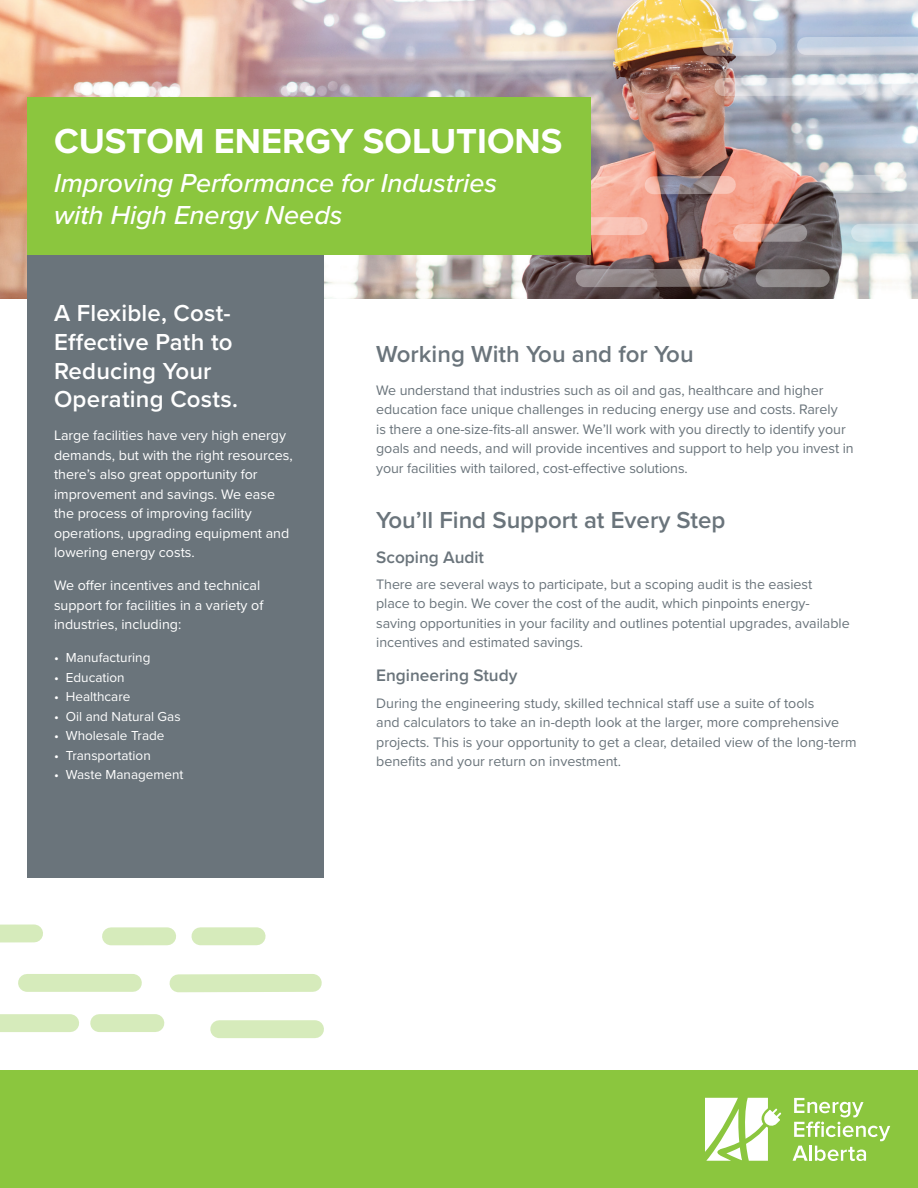
<style>
.page{position:relative;width:918px;height:1188px;background:#fff}
.page>*{position:absolute;margin:0;border:0;box-sizing:border-box;transform-origin:0 0}
.t1{font:700 36px "Proxima Nova";color:#fff}
.t2{font:italic 500 27px "Proxima Nova";color:#fff}
.H2_-_WHT{font:600 24px/28.8px "Proxima Nova";letter-spacing:.01em;color:#fff}
.t3{font:600 24px "Proxima Nova";color:#6a747b}
.H3{font:600 17.25px "Proxima Nova";color:#6a747b}
.Body{font:14.25px/19.5px "Proxima Nova";letter-spacing:-.005em;color:#6a747b}
.Body_WHT{font:14.25px/19.5px "Proxima Nova";color:#fff}
.Body_-_WHT_Bullets{font:13.5px "Proxima Nova";color:#fff}
</style>
<div class="page">
<img style="left:0;top:0;width:918px;height:298px">
<div style="left:0;top:1070px;width:918px;height:118px;background:#8bc63e"></div>
<svg style="left:705px;top:1098px;width:76px;height:63px"></svg>
<svg style="left:793px;top:1098px;width:97px;height:63px"></svg>
<div style="left:200px;top:927px;width:57px;height:18px;background:#d6ebbb"></div>
<div style="left:219px;top:1020px;width:96px;height:18px;background:#d6ebbb"></div>
<div style="left:178px;top:974px;width:135px;height:18px;background:#d6ebbb"></div>
<div style="left:99px;top:1014px;width:56px;height:18px;background:#d6ebbb"></div>
<div style="left:0;top:1014px;width:70px;height:18px;background:#d6ebbb"></div>
<div style="left:27px;top:974px;width:106px;height:18px;background:#d6ebbb"></div>
<div style="left:111px;top:927px;width:56px;height:18px;background:#d6ebbb"></div>
<div style="left:0;top:924px;width:34px;height:19px;background:#d6ebbb"></div>
<hr style="left:758px;top:0;width:56px;height:1px;background:#fff">
<svg style="left:917px;top:175px;width:1px;height:24px"></svg>
<svg style="left:835px;top:175px;width:56px;height:18px"></svg>
<svg style="left:917px;top:133px;width:1px;height:18px"></svg>
<svg style="left:654px;top:176px;width:73px;height:18px"></svg>
<svg style="left:806px;top:37px;width:112px;height:18px;background:#c8d2e2"></svg>
<svg style="left:900px;top:77px;width:18px;height:18px"></svg>
<svg style="left:711px;top:38px;width:57px;height:18px"></svg>
<svg style="left:723px;top:78px;width:135px;height:18px"></svg>
<img style="left:572px;top:216px;width:346px;height:73px">
<div style="left:27px;top:255px;width:297px;height:623px;background:#6a747b"></div>
<div style="left:27px;top:97px;width:564px;height:158px;background:#8bc63e"></div>
<p class="t1" style="left:54px;top:119px;width:510px">CUSTOM ENERGY SOLUTIONS</p>
<p class="t2" style="left:54px;top:167px;width:445px">Improving Performance for Industries</p>
<p class="t2" style="left:54px;top:199px;width:290px">with High Energy Needs</p>
<p class="H2_-_WHT" style="left:54px;top:299px;width:185px">A Flexible, Cost-<br>Effective Path to<br>Reducing Your<br>Operating Costs.</p>
<p class="Body_WHT" style="left:54px;top:426px;width:240px">Large facilities have very high energy demands, but with the right resources, there’s also great opportunity for improvement and savings. We ease the process of improving facility operations, upgrading equipment and lowering energy costs.</p>
<p class="Body_WHT" style="left:54px;top:576px;width:211px">We offer incentives and technical support for facilities in a variety of industries, including:</p>
<p class="Body_-_WHT_Bullets" style="left:54px;top:650px;width:98px">• Manufacturing</p>
<p class="Body_-_WHT_Bullets" style="left:54px;top:669px;width:72px">• Education</p>
<p class="Body_-_WHT_Bullets" style="left:54px;top:689px;width:78px">• Healthcare</p>
<p class="Body_-_WHT_Bullets" style="left:54px;top:708px;width:128px">• Oil and Natural Gas</p>
<p class="Body_-_WHT_Bullets" style="left:54px;top:728px;width:112px">• Wholesale Trade</p>
<p class="Body_-_WHT_Bullets" style="left:54px;top:747px;width:98px">• Transportation</p>
<p class="Body_-_WHT_Bullets" style="left:54px;top:767px;width:131px">• Waste Management</p>
<h2 class="t3" style="left:376px;top:339px;width:319px">Working With You and for You</h2>
<p class="Body" style="left:376px;top:380px;width:479px">We understand that industries such as oil and gas, healthcare and higher education face unique challenges in reducing energy use and costs. Rarely<br>is there a one-size-fits-all answer. We’ll work with you directly to identify your goals and needs, and will provide incentives and support to help you invest in your facilities with tailored, cost-effective solutions.</p>
<h2 class="t3" style="left:376px;top:506px;width:351px">You’ll Find Support at Every Step</h2>
<p class="H3" style="left:376px;top:546px;width:109px">Scoping Audit</p>
<p class="Body" style="left:376px;top:575px;width:475px">There are several ways to participate, but a scoping audit is the easiest<br>place to begin. We cover the cost of the audit, which pinpoints energy&shy;saving opportunities in your facility and outlines potential upgrades, available incentives and estimated savings.</p>
<p class="H3" style="left:376px;top:665px;width:143px">Engineering Study</p>
<p class="Body" style="left:376px;top:694px;width:482px">During the engineering study, skilled technical staff use a suite of tools<br>and calculators to take an in-depth look at the larger, more comprehensive projects. This is your opportunity to get a clear, detailed view of the long-term benefits and your return on investment.</p>
</div>
